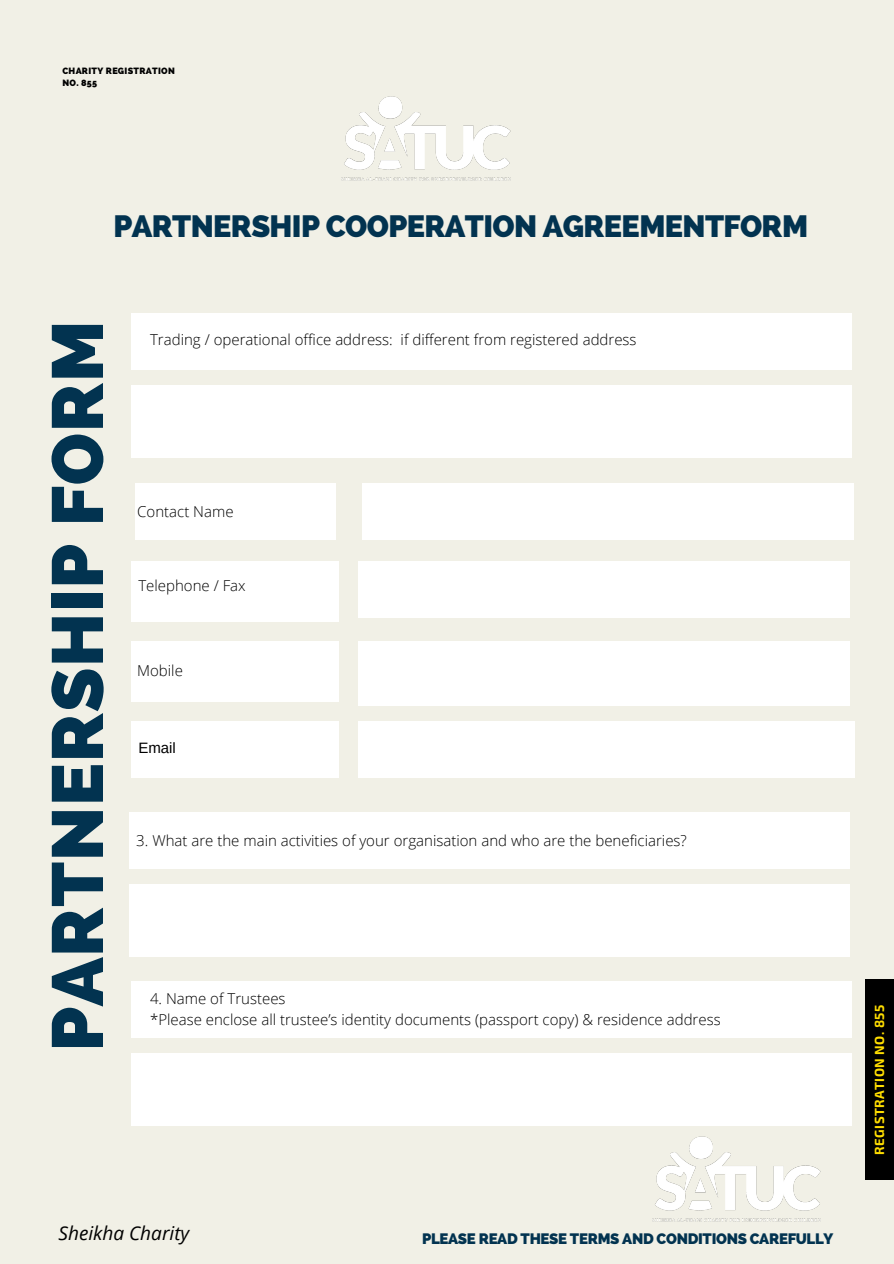
<style>
.page{position:relative;width:894px;height:1264px;background:#fff}
.page>*{position:absolute;margin:0;border:0;box-sizing:border-box;transform-origin:0 0}
.t1{font:800 72px "Raleway";letter-spacing:.01em;color:#023350}
.t2{font:800 30.6px "Raleway";letter-spacing:-.02em;color:#023350}
.t3{font:italic 19.05px "Open Sans";color:#000}
.t4{font:300 15px/20.2px "Open Sans";color:#000}
.t5{font:800 15px "Raleway";letter-spacing:-.02em;color:#023350}
.t6{font:15px "Arimo";color:#000}
.t7{font:700 13.2px "Exo 2";letter-spacing:.03em;color:#ffde00}
.t8{font:800 9px/12px "Raleway";letter-spacing:.03em;color:#000}
</style>
<div class="page">
<div style="left:0;top:0;width:893px;height:1263px;background:#f1f0e6"></div>
<div style="left:865px;top:978px;width:28px;height:201px;background:#000"></div>
<img style="left:652px;top:1136px;width:169px;height:86px">
<img style="left:341px;top:96px;width:170px;height:85px">
<div style="left:131px;top:385px;width:720px;height:73px;background:#fff"></div>
<div style="left:131px;top:313px;width:720px;height:57px;background:#fff"></div>
<div style="left:362px;top:483px;width:491px;height:56px;background:#fff"></div>
<div style="left:358px;top:561px;width:491px;height:56px;background:#fff"></div>
<div style="left:358px;top:721px;width:496px;height:56px;background:#fff"></div>
<div style="left:358px;top:641px;width:491px;height:64px;background:#fff"></div>
<div style="left:135px;top:483px;width:200px;height:56px;background:#fff"></div>
<div style="left:131px;top:561px;width:208px;height:60px;background:#fff"></div>
<div style="left:131px;top:641px;width:208px;height:60px;background:#fff"></div>
<div style="left:131px;top:721px;width:208px;height:56px;background:#fff"></div>
<div style="left:130px;top:884px;width:719px;height:72px;background:#fff"></div>
<div style="left:130px;top:812px;width:719px;height:56px;background:#fff"></div>
<div style="left:131px;top:1053px;width:720px;height:72px;background:#fff"></div>
<div style="left:131px;top:981px;width:720px;height:56px;background:#fff"></div>
<p class="t8" style="left:62px;top:65px;width:114px">CHARITY REGISTRATION<br>NO. 855</p>
<h2 class="t2" style="left:114px;top:208px;width:696px">PARTNERSHIP COOPERATION AGREEMENTFORM</h2>
<h1 class="t1" style="left:35px;top:1051px;width:732px;rotate:-90deg">PARTNERSHIP FORM</h1>
<p class="t4" style="left:150px;top:329px;width:488px">Trading / operational office address: if different from registered address</p>
<p class="t4" style="left:137px;top:500px;width:98px">Contact Name</p>
<p class="t4" style="left:138px;top:575px;width:109px">Telephone / Fax</p>
<p class="t4" style="left:137px;top:660px;width:47px">Mobile</p>
<p class="t6" style="left:138px;top:739px;width:39px">Email</p>
<p class="t4" style="left:136px;top:829px;width:552px">3. What are the main activities of your organisation and who are the beneficiaries?</p>
<p class="t4" style="left:150px;top:988px;width:572px">4. Name of Trustees<br>*Please enclose all trustee’s identity documents (passport copy) &amp; residence address</p>
<p class="t3" style="left:59px;top:1219px;width:132px">Sheikha Charity</p>
<p class="t5" style="left:422px;top:1229px;width:413px">PLEASE READ THESE TERMS AND CONDITIONS CAREFULLY</p>
<p class="t7" style="left:870px;top:1154px;width:151px;rotate:-90deg">REGISTRATION NO. 855</p>
</div>
